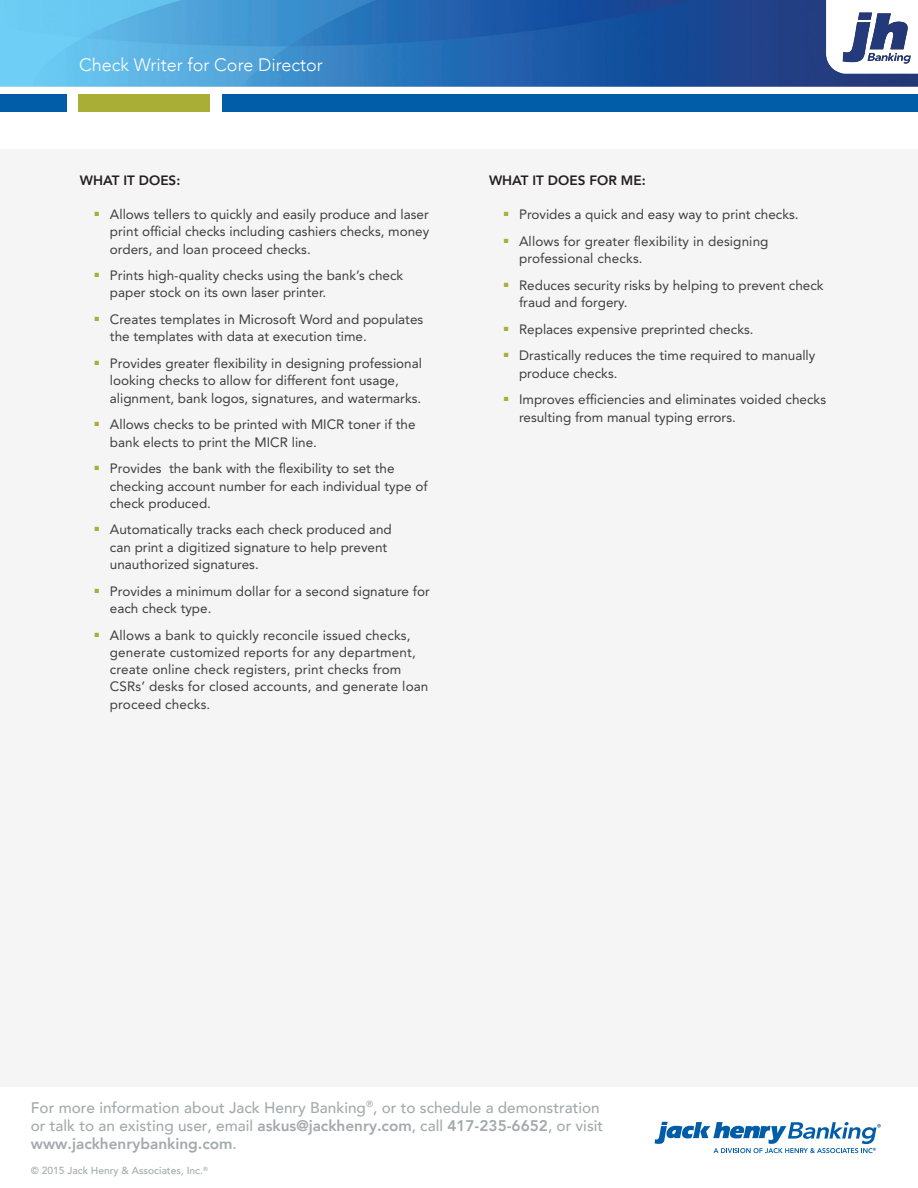
<style>
.page{position:relative;width:918px;height:1188px;background:#fff}
.page>*{position:absolute;margin:0;border:0;box-sizing:border-box;transform-origin:0 0}
.PRODUCT_NAME_-_TOP_O{font:300 18px "Avenir";color:#fff}
.t1{font:500 15.3px/18.5px "Avenir";color:#a3aaac}
.t2{font:13.5px/17.2px "Avenir LT Std";color:#3e3e3f}
.TEXT_HEADLINE{font:800 13.5px "Avenir";color:#231f20}
.t3{font:500 10.2px "Avenir";color:#a3aaac}
.s1{font-weight:800}
</style>
<div class="page">
<div style="left:0;top:149px;width:918px;height:937px;background:#f5f5f5"></div>
<img style="left:0;top:0;width:918px;height:86px">
<div style="left:0;top:94px;width:68px;height:17px;background:#015da7"></div>
<div style="left:79px;top:94px;width:131px;height:17px;background:#a9ae36"></div>
<div style="left:222px;top:94px;width:696px;height:17px;background:#015da7"></div>
<img style="left:827px;top:0;width:91px;height:74px">
<svg style="left:655px;top:1122px;width:226px;height:31px"></svg>
<p class="PRODUCT_NAME_-_TOP_O" style="left:79px;top:54px;width:245px">Check Writer for Core Director</p>
<p class="TEXT_HEADLINE" style="left:80px;top:169px;width:102px">WHAT IT DOES:</p>
<p class="t2" style="left:110px;top:206px;width:321px;text-align:justify;text-indent:-15px"><sup>■</sup> Allows tellers to quickly and easily produce and laser print official checks including cashiers checks, money orders, and loan proceed checks.</p>
<p class="t2" style="left:110px;top:267px;width:295px;text-indent:-15px"><sup>■</sup> Prints high-quality checks using the bank’s check paper stock on its own laser printer.</p>
<p class="t2" style="left:110px;top:311px;width:315px;text-indent:-15px"><sup>■</sup> Creates templates in Microsoft Word and populates the templates with data at execution time.</p>
<p class="t2" style="left:110px;top:355px;width:314px;text-indent:-15px"><sup>■</sup> Provides greater flexibility in designing professional looking checks to allow for different font usage, alignment, bank logos, signatures, and watermarks.</p>
<p class="t2" style="left:110px;top:416px;width:307px;text-indent:-15px"><sup>■</sup> Allows checks to be printed with MICR toner if the bank elects to print the MICR line.</p>
<p class="t2" style="left:110px;top:460px;width:319px;text-indent:-15px"><sup>■</sup> Provides the bank with the flexibility to set the checking account number for each individual type of check produced.</p>
<p class="t2" style="left:110px;top:521px;width:283px;text-indent:-15px"><sup>■</sup> Automatically tracks each check produced and can print a digitized signature to help prevent unauthorized signatures.</p>
<p class="t2" style="left:110px;top:582px;width:321px;text-indent:-15px"><sup>■</sup> Provides a minimum dollar for a second signature for each check type.</p>
<p class="t2" style="left:110px;top:626px;width:320px;text-indent:-15px"><sup>■</sup> Allows a bank to quickly reconcile issued checks, generate customized reports for any department, create online check registers, print checks from CSRs’ desks for closed accounts, and generate loan proceed checks.</p>
<p class="TEXT_HEADLINE" style="left:489px;top:169px;width:158px">WHAT IT DOES FOR ME:</p>
<p class="t2" style="left:504px;top:206px;width:296px"><sup>■</sup> Provides a quick and easy way to print checks.</p>
<p class="t2" style="left:519px;top:232px;width:251px;text-indent:-15px"><sup>■</sup> Allows for greater flexibility in designing professional checks.</p>
<p class="t2" style="left:519px;top:276px;width:306px;text-indent:-15px"><sup>■</sup> Reduces security risks by helping to prevent check fraud and forgery.</p>
<p class="t2" style="left:504px;top:320px;width:251px"><sup>■</sup> Replaces expensive preprinted checks.</p>
<p class="t2" style="left:519px;top:347px;width:298px;text-indent:-15px"><sup>■</sup> Drastically reduces the time required to manually produce checks.</p>
<p class="t2" style="left:519px;top:391px;width:309px;text-indent:-15px"><sup>■</sup> Improves efficiencies and eliminates voided checks resulting from manual typing errors.</p>
<p class="t1" style="left:31px;top:1097px;width:574px">For more information about Jack Henry Banking<sup>®</sup>, or to schedule a demonstration or talk to an existing user, email <span class="s1">askus@jackhenry.com</span>, call <span class="s1">417-235-6652</span>, or visit <span class="s1">www.jackhenrybanking.com</span>.</p>
<p class="t3" style="left:31px;top:1162px;width:179px">© 2015 Jack Henry &amp; Associates, Inc.<sup>®</sup></p>
</div>
